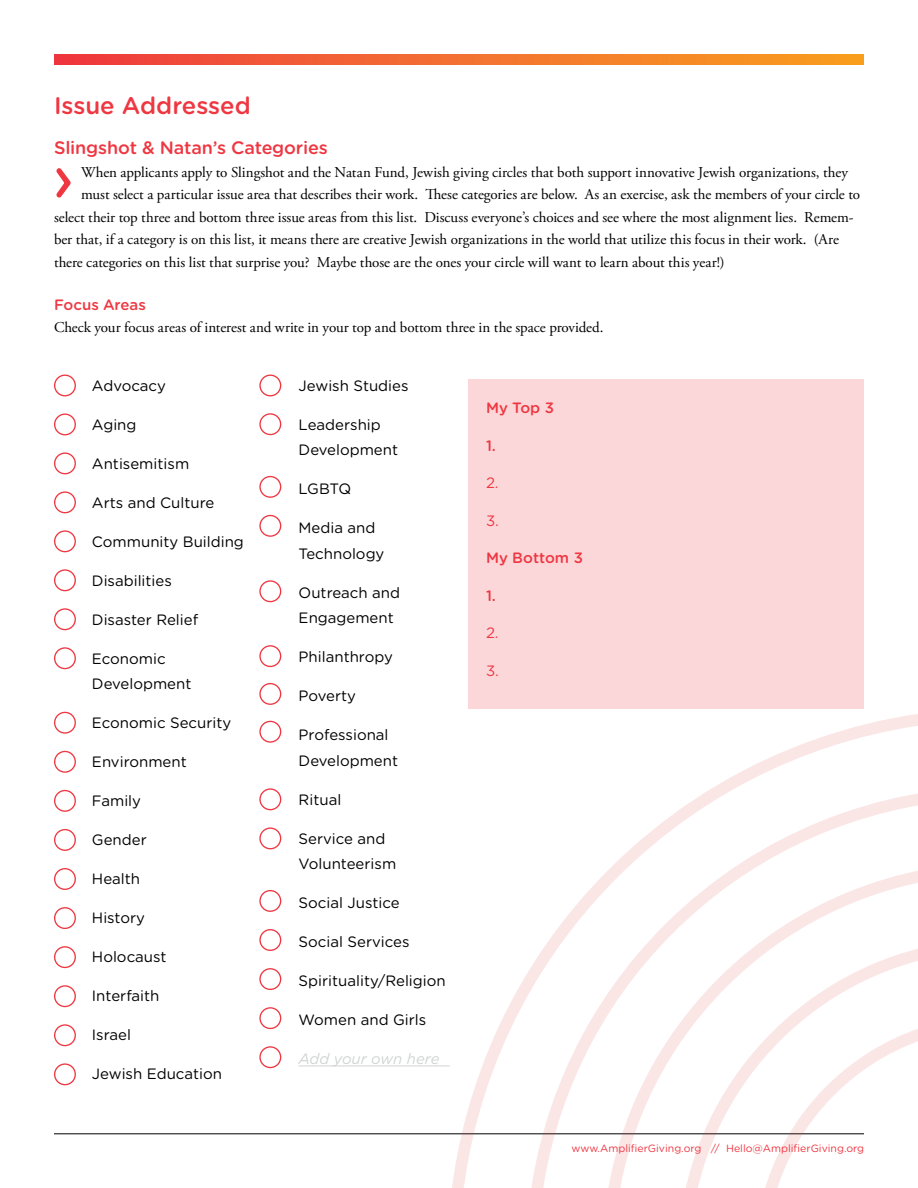
<style>
.page{position:relative;width:918px;height:1188px;background:#fff}
.page>*{position:absolute;margin:0;border:0;box-sizing:border-box;transform-origin:0 0}
.t1{font:500 24px "Gotham Rounded";color:#ef3742}
.t2{font:500 18px "Gotham Rounded";letter-spacing:-.01em;color:#ef3742}
.t3{font:15px "Adobe Garamond Pro";color:#000}
.t4{font:15px/25.5px "Gotham Rounded";color:#000}
.t5{font:500 15px "Gotham Rounded";color:#ef3742}
.t6{font:italic 15px "Gotham Rounded";color:#d1d3d4}
.t7{font:15px "Gotham Rounded";color:#ef3742}
.t8{font:10.5px "Gotham Rounded";color:#ef3742}
</style>
<div class="page">
<hr style="left:54px;top:1134px;width:810px;height:1px;background:#000">
<svg style="left:397px;top:708px;width:521px;height:480px"></svg>
<hr style="left:299px;top:1066px;width:151px;height:1px;background:#d1d3d4">
<div style="left:54px;top:375px;width:22px;height:21px;border:1px solid #ef3742;border-radius:50%"></div>
<div style="left:259px;top:375px;width:22px;height:21px;border:1px solid #ef3742;border-radius:50%"></div>
<div style="left:259px;top:476px;width:22px;height:22px;border:1px solid #ef3742;border-radius:50%"></div>
<div style="left:259px;top:413px;width:22px;height:22px;border:1px solid #ef3742;border-radius:50%"></div>
<div style="left:259px;top:515px;width:22px;height:22px;border:1px solid #ef3742;border-radius:50%"></div>
<div style="left:259px;top:580px;width:22px;height:22px;border:1px solid #ef3742;border-radius:50%"></div>
<div style="left:259px;top:645px;width:22px;height:22px;border:1px solid #ef3742;border-radius:50%"></div>
<div style="left:259px;top:683px;width:22px;height:22px;border:1px solid #ef3742;border-radius:50%"></div>
<div style="left:54px;top:608px;width:22px;height:22px;border:1px solid #ef3742;border-radius:50%"></div>
<div style="left:54px;top:413px;width:22px;height:22px;border:1px solid #ef3742;border-radius:50%"></div>
<div style="left:54px;top:647px;width:22px;height:22px;border:1px solid #ef3742;border-radius:50%"></div>
<div style="left:54px;top:452px;width:22px;height:22px;border:1px solid #ef3742;border-radius:50%"></div>
<div style="left:54px;top:491px;width:22px;height:22px;border:1px solid #ef3742;border-radius:50%"></div>
<div style="left:54px;top:712px;width:22px;height:22px;border:1px solid #ef3742;border-radius:50%"></div>
<div style="left:259px;top:721px;width:22px;height:22px;border:1px solid #ef3742;border-radius:50%"></div>
<div style="left:54px;top:530px;width:22px;height:22px;border:1px solid #ef3742;border-radius:50%"></div>
<div style="left:54px;top:751px;width:22px;height:22px;border:1px solid #ef3742;border-radius:50%"></div>
<div style="left:54px;top:569px;width:22px;height:22px;border:1px solid #ef3742;border-radius:50%"></div>
<div style="left:54px;top:790px;width:22px;height:22px;border:1px solid #ef3742;border-radius:50%"></div>
<div style="left:259px;top:788px;width:22px;height:22px;border:1px solid #ef3742;border-radius:50%"></div>
<div style="left:54px;top:829px;width:22px;height:22px;border:1px solid #ef3742;border-radius:50%"></div>
<div style="left:259px;top:827px;width:22px;height:22px;border:1px solid #ef3742;border-radius:50%"></div>
<div style="left:54px;top:868px;width:22px;height:22px;border:1px solid #ef3742;border-radius:50%"></div>
<div style="left:259px;top:890px;width:22px;height:22px;border:1px solid #ef3742;border-radius:50%"></div>
<div style="left:54px;top:1024px;width:22px;height:22px;border:1px solid #ef3742;border-radius:50%"></div>
<div style="left:259px;top:1046px;width:22px;height:22px;border:1px solid #ef3742;border-radius:50%"></div>
<div style="left:54px;top:946px;width:22px;height:22px;border:1px solid #ef3742;border-radius:50%"></div>
<div style="left:259px;top:968px;width:22px;height:22px;border:1px solid #ef3742;border-radius:50%"></div>
<div style="left:54px;top:1063px;width:22px;height:22px;border:1px solid #ef3742;border-radius:50%"></div>
<div style="left:54px;top:907px;width:22px;height:22px;border:1px solid #ef3742;border-radius:50%"></div>
<div style="left:259px;top:929px;width:22px;height:22px;border:1px solid #ef3742;border-radius:50%"></div>
<div style="left:54px;top:985px;width:22px;height:22px;border:1px solid #ef3742;border-radius:50%"></div>
<div style="left:259px;top:1007px;width:22px;height:22px;border:1px solid #ef3742;border-radius:50%"></div>
<svg style="left:56px;top:168px;width:15px;height:30px"></svg>
<div style="left:468px;top:379px;width:396px;height:329px;background:#fbd7d9"></div>
<svg style="left:54px;top:54px;width:810px;height:11px;background:#f36d2f"></svg>
<h1 class="t1" style="left:54px;top:89px;width:198px">Issue Addressed</h1>
<p class="t2" style="left:54px;top:135px;width:275px">Slingshot &amp; Natan’s Categories</p>
<p class="t3" style="left:81px;top:163px;width:769px">When applicants apply to Slingshot and the Natan Fund, Jewish giving circles that both support innovative Jewish organizations, they</p>
<p class="t3" style="left:81px;top:186px;width:781px">must select a particular issue area that describes their work. These categories are below. As an exercise, ask the members of your circle to</p>
<p class="t3" style="left:54px;top:208px;width:801px">select their top three and bottom three issue areas from this list. Discuss everyone’s choices and see where the most alignment lies. Remem-</p>
<p class="t3" style="left:54px;top:231px;width:787px">ber that, if a category is on this list, it means there are creative Jewish organizations in the world that utilize this focus in their work. (Are</p>
<p class="t3" style="left:54px;top:253px;width:672px">there categories on this list that surprise you? Maybe those are the ones your circle will want to learn about this year!)</p>
<p class="t5" style="left:54px;top:294px;width:93px">Focus Areas</p>
<p class="t3" style="left:54px;top:318px;width:551px">Check your focus areas of interest and write in your top and bottom three in the space provided.</p>
<p class="t4" style="left:92px;top:372px;width:76px">Advocacy</p>
<p class="t4" style="left:92px;top:411px;width:46px">Aging</p>
<p class="t4" style="left:92px;top:450px;width:99px">Antisemitism</p>
<p class="t4" style="left:92px;top:489px;width:124px">Arts and Culture</p>
<p class="t4" style="left:92px;top:528px;width:153px">Community Building</p>
<p class="t4" style="left:92px;top:567px;width:81px">Disabilities</p>
<p class="t4" style="left:92px;top:606px;width:108px">Disaster Relief</p>
<p class="t4" style="left:92px;top:645px;width:101px">Economic<br>Development</p>
<p class="t4" style="left:92px;top:710px;width:141px">Economic Security</p>
<p class="t4" style="left:92px;top:749px;width:96px">Environment</p>
<p class="t4" style="left:92px;top:788px;width:51px">Family</p>
<p class="t4" style="left:92px;top:827px;width:56px">Gender</p>
<p class="t4" style="left:92px;top:866px;width:50px">Health</p>
<p class="t4" style="left:92px;top:905px;width:55px">History</p>
<p class="t4" style="left:92px;top:944px;width:76px">Holocaust</p>
<p class="t4" style="left:92px;top:983px;width:69px">Interfaith</p>
<p class="t4" style="left:92px;top:1022px;width:41px">Israel</p>
<p class="t4" style="left:92px;top:1061px;width:132px">Jewish Education</p>
<p class="t4" style="left:299px;top:372px;width:111px">Jewish Studies</p>
<p class="t4" style="left:299px;top:411px;width:101px">Leadership<br>Development</p>
<p class="t4" style="left:299px;top:476px;width:54px">LGBTQ</p>
<p class="t4" style="left:299px;top:515px;width:87px">Media and<br>Technology</p>
<p class="t4" style="left:299px;top:579px;width:103px">Outreach and<br>Engagement</p>
<p class="t4" style="left:299px;top:644px;width:96px">Philanthropy</p>
<p class="t4" style="left:299px;top:683px;width:59px">Poverty</p>
<p class="t4" style="left:299px;top:722px;width:101px">Professional<br>Development</p>
<p class="t4" style="left:299px;top:786px;width:44px">Ritual</p>
<p class="t4" style="left:299px;top:825px;width:99px">Service and<br>Volunteerism</p>
<p class="t4" style="left:299px;top:890px;width:103px">Social Justice</p>
<p class="t4" style="left:299px;top:929px;width:112px">Social Services</p>
<p class="t4" style="left:299px;top:968px;width:149px">Spirituality/Religion</p>
<p class="t4" style="left:299px;top:1007px;width:129px">Women and Girls</p>
<p class="t6" style="left:299px;top:1049px;width:143px">Add your own here</p>
<p class="t5" style="left:486px;top:397px;width:70px">My Top 3</p>
<p class="t5" style="left:486px;top:435px;width:11px">1.</p>
<p class="t7" style="left:486px;top:473px;width:14px">2.</p>
<p class="t7" style="left:486px;top:510px;width:14px">3.</p>
<p class="t5" style="left:486px;top:547px;width:98px">My Bottom 3</p>
<p class="t5" style="left:486px;top:585px;width:11px">1.</p>
<p class="t7" style="left:486px;top:623px;width:14px">2.</p>
<p class="t7" style="left:486px;top:660px;width:14px">3.</p>
<p class="t8" style="left:572px;top:1141px;width:294px">www.AmplifierGiving.org // Hello@AmplifierGiving.org</p>
</div>
